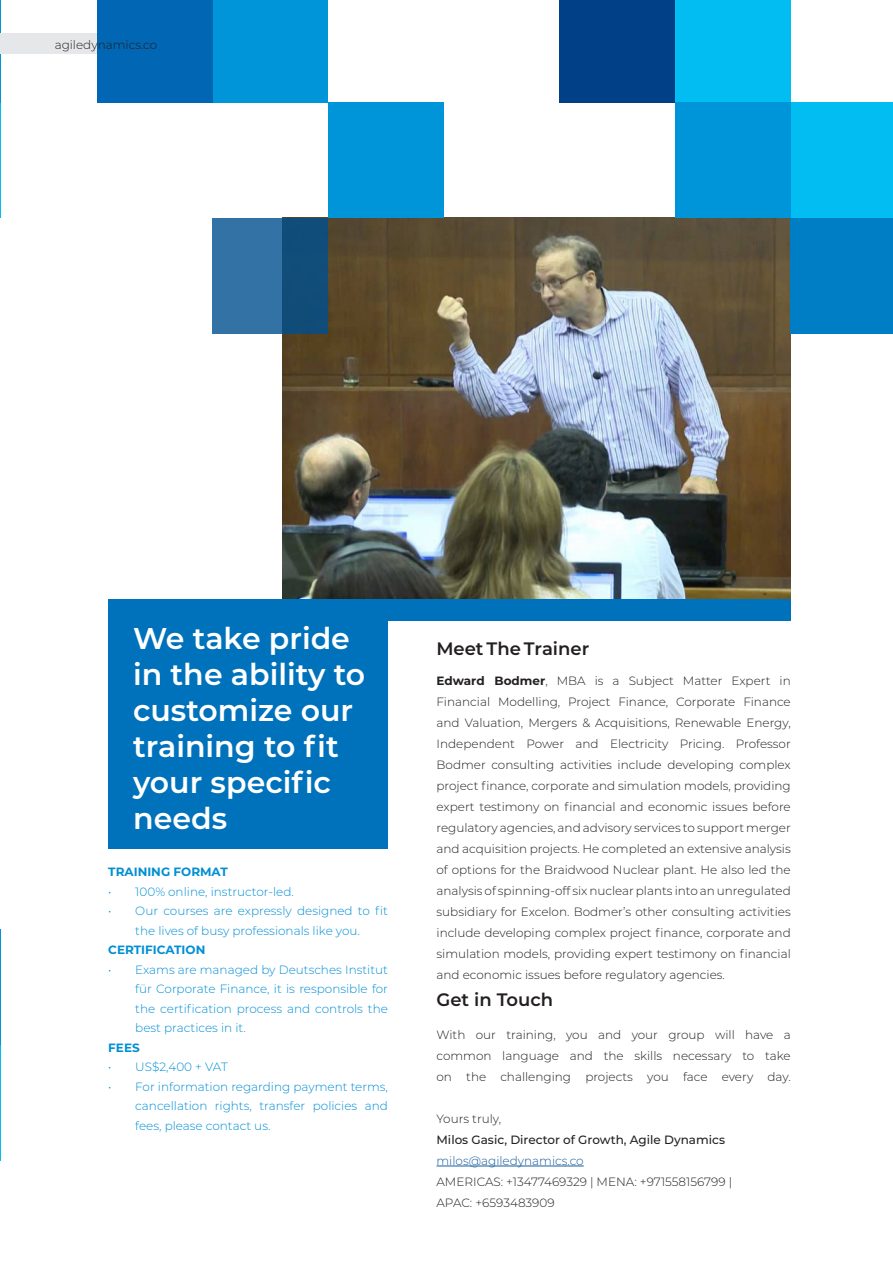
<style>
.page{position:relative;width:893px;height:1263px;background:#fff}
.page>*{position:absolute;margin:0;border:0;box-sizing:border-box;transform-origin:0 0}
.t1{font:600 30px/36px "Montserrat";color:#fff}
.Body_Text{font:600 18px "Montserrat";color:#231f20}
.Body_Text-2{font:300 12px/21px "Montserrat";color:#231f20;text-align:justify}
.t2{font:300 12px/19.5px "Montserrat";color:#008fd5;text-align:justify}
.Body_Text-3{font:500 12px "Montserrat";color:#231f20}
.Body_Text-4{font:700 12px "Montserrat";color:#008fd5}
.Body_Text-5{font:300 12px "Montserrat";color:#175d9e}
.s1{font-weight:700}
</style>
<div class="page">
<hr style="left:0;top:102px;width:1px;height:116px;background:#01bdf2">
<hr style="left:0;top:1045px;width:1px;height:116px;background:#01bdf2">
<hr style="left:0;top:0;width:1px;height:102px;background:#0095d9">
<hr style="left:0;top:929px;width:1px;height:116px;background:#0095d9">
<div style="left:0;top:33px;width:234px;height:21px;background:#e6e7e9"></div>
<img style="left:283px;top:218px;width:508px;height:381px">
<div style="left:108px;top:599px;width:683px;height:21px;background:#0072bc"></div>
<div style="left:791px;top:102px;width:102px;height:116px;background:#01bdf2"></div>
<div style="left:675px;top:0;width:116px;height:102px;background:#01bdf2"></div>
<div style="left:791px;top:218px;width:102px;height:116px;background:#007ec5"></div>
<div style="left:328px;top:102px;width:116px;height:116px;background:#0095d9"></div>
<div style="left:675px;top:102px;width:116px;height:116px;background:#0095d9"></div>
<div style="left:212px;top:0;width:116px;height:102px;background:#0095d9"></div>
<div style="left:559px;top:0;width:116px;height:102px;background:#014086"></div>
<div style="left:97px;top:0;width:115px;height:102px;background:#0166b3"></div>
<svg style="left:212px;top:218px;width:116px;height:116px;fill:#3372a5"></svg>
<div style="left:108px;top:599px;width:280px;height:250px;background:#0072bc"></div>
<hr style="left:436px;top:1166px;width:148px;height:1px;background:#175d9e">
<p class="Body_Text-2" style="left:55px;top:34px;width:104px">agiledynamics.co</p>
<p class="t1" style="left:133px;top:619px;width:234px">We take pride in the ability to customize our training to fit your specific needs</p>
<p class="Body_Text-4" style="left:108px;top:863px;width:121px">TRAINING FORMAT</p>
<p class="t2" style="left:108px;top:881px;width:187px">• 100% online, instructor-led.</p>
<p class="t2" style="left:108px;top:901px;width:281px;text-align:center">• Our courses are expressly designed to fit the lives of busy professionals like you.</p>
<p class="Body_Text-4" style="left:108px;top:941px;width:99px">CERTIFICATION</p>
<p class="t2" style="left:135px;top:959px;width:254px;text-indent:-27px">• Exams are managed by Deutsches Institut für Corporate Finance, it is responsible for the certification process and controls the best practices in it.</p>
<p class="Body_Text-4" style="left:108px;top:1039px;width:33px">FEES</p>
<p class="t2" style="left:108px;top:1057px;width:121px">• US$2,400 + VAT</p>
<p class="t2" style="left:135px;top:1076px;width:254px;text-indent:-27px">• For information regarding payment terms, cancellation rights, transfer policies and fees, please contact us.</p>
<p class="Body_Text" style="left:436px;top:636px;width:154px">Meet The Trainer</p>
<p class="Body_Text-2" style="left:436px;top:670px;width:356px"><span class="s1">Edward Bodmer</span>, MBA is a Subject Matter Expert in Financial Modelling, Project Finance, Corporate Finance and Valuation, Mergers &amp; Acquisitions, Renewable Energy, Independent Power and Electricity Pricing. Professor Bodmer consulting activities include developing complex project finance, corporate and simulation models, providing expert testimony on financial and economic issues before regulatory agencies, and advisory services to support merger and acquisition projects. He completed an extensive analysis of options for the Braidwood Nuclear plant. He also led the analysis of spinning-off six nuclear plants into an unregulated subsidiary for Excelon. Bodmer’s other consulting activities include developing complex project finance, corporate and simulation models, providing expert testimony on financial and economic issues before regulatory agencies.</p>
<p class="Body_Text" style="left:436px;top:987px;width:118px">Get in Touch</p>
<p class="Body_Text-2" style="left:436px;top:1024px;width:356px">With our training, you and your group will have a common language and the skills necessary to take on the challenging projects you face every day.</p>
<p class="Body_Text-2" style="left:436px;top:1108px;width:66px">Yours truly,</p>
<p class="Body_Text-3" style="left:436px;top:1131px;width:290px">Milos Gasic, Director of Growth, Agile Dynamics</p>
<p class="Body_Text-5" style="left:436px;top:1152px;width:149px">milos@agiledynamics.co</p>
<p class="Body_Text-2" style="left:436px;top:1171px;width:297px">AMERICAS: +13477469329 | MENA: +971558156799 |<br>APAC: +6593483909</p>
</div>
